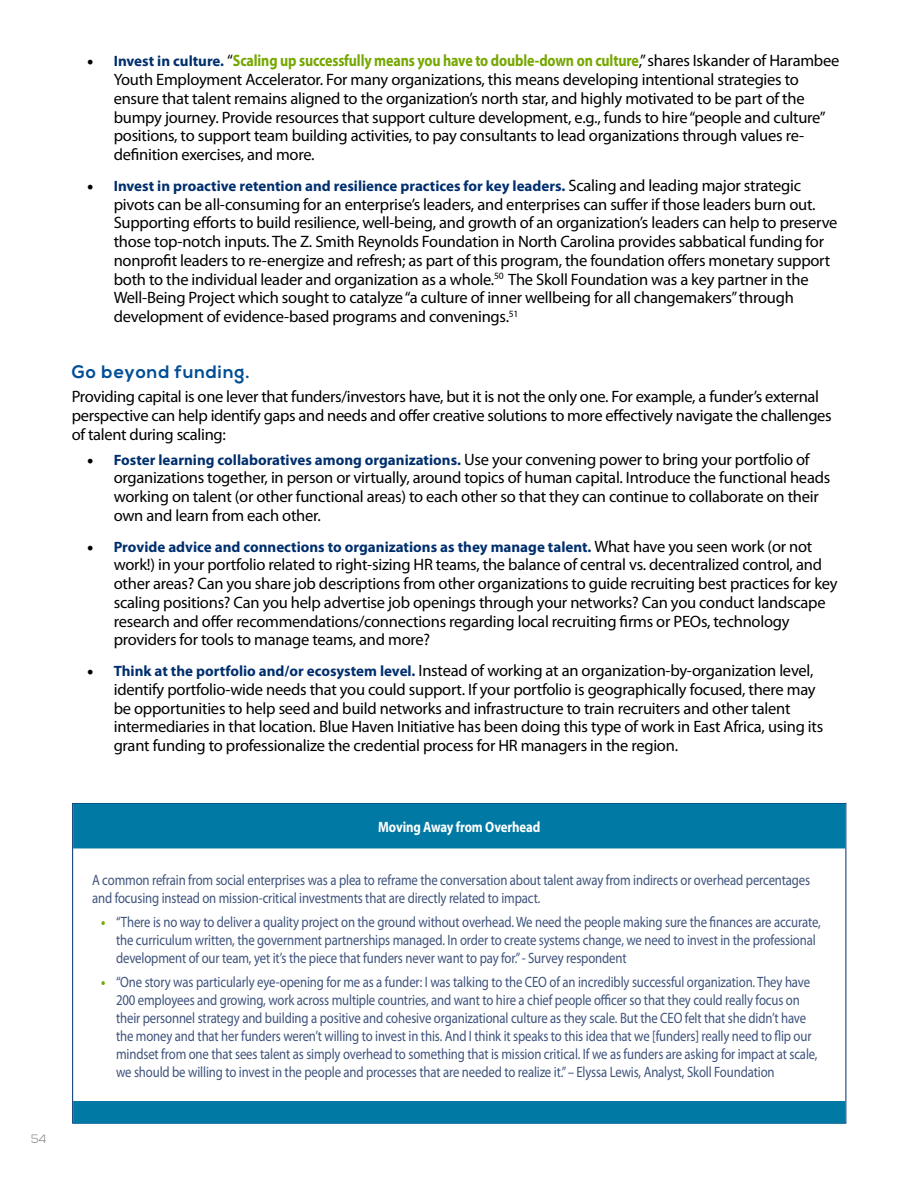
<style>
.page{position:relative;width:918px;height:1188px;background:#fff}
.page>*{position:absolute;margin:0;border:0;box-sizing:border-box;transform-origin:0 0}
.t1{font:700 18px "Nexa";letter-spacing:.05em;color:#004e95}
.t2{font:16.5px/18.8px "Myriad Pro";letter-spacing:-.015em;color:#000}
.t3{font:15px/18px "Myriad Pro";letter-spacing:-.01em;color:#3e537d;scale:.85 1}
.t4{font:700 15px "Myriad Pro";color:#002f6e}
.t5{font:700 15px "Myriad Pro";letter-spacing:-.01em;color:#fff;scale:.85 1}
.t6{font:300 12px "Nexa";color:#797a7d}
.s1{font-family:"Minion Pro";font-size:18px}
.s2{font-weight:700;font-size:15px;color:#002f6e}
.s3{font-weight:700;color:#75a700}
.s4{font-family:"Minion Pro";font-weight:400;font-size:18px;color:#000}
.s5{font-weight:400;font-size:16.5px;color:#000}
</style>
<div class="page">
<div style="left:73px;top:803px;width:772px;height:45px;background:#0079a4"></div>
<div style="left:73px;top:1101px;width:772px;height:23px;background:#0079a4"></div>
<p class="t2" style="left:114px;top:51px;width:727px;text-indent:-27px"><span class="s1">•</span> <span class="s2">Invest in culture.</span> “<span class="s3">Scaling up successfully means you have to double-down on culture</span>,” shares Iskander of Harambee Youth Employment Accelerator. For many organizations, this means developing intentional strategies to ensure that talent remains aligned to the organization’s north star, and highly motivated to be part of the bumpy journey. Provide resources that support culture development, e.g., funds to hire “people and culture” positions, to support team building activities, to pay consultants to lead organizations through values re&shy;definition exercises, and more.</p>
<p class="t4" style="left:87px;top:176px;width:716px"><span class="s4">•</span> Invest in proactive retention and resilience practices for key leaders. <span class="s5">Scaling and leading major strategic</span></p>
<p class="t2" style="left:114px;top:194px;width:725px">pivots can be all-consuming for an enterprise’s leaders, and enterprises can suffer if those leaders burn out.<br>Supporting efforts to build resilience, well-being, and growth of an organization’s leaders can help to preserve those top-notch inputs. The Z. Smith Reynolds Foundation in North Carolina provides sabbatical funding for nonprofit leaders to re-energize and refresh; as part of this program, the foundation offers monetary support both to the individual leader and organization as a whole.<sup>50</sup> The Skoll Foundation was a key partner in the Well-Being Project which sought to catalyze “a culture of inner wellbeing for all changemakers” through development of evidence-based programs and convenings.<sup>51</sup></p>
<p class="t1" style="left:72px;top:361px;width:180px">Go beyond funding.</p>
<p class="t2" style="left:72px;top:387px;width:762px">Providing capital is one lever that funders/investors have, but it is not the only one. For example, a funder’s external perspective can help identify gaps and needs and offer creative solutions to more effectively navigate the challenges of talent during scaling:</p>
<p class="t4" style="left:87px;top:450px;width:725px"><span class="s4">•</span> Foster learning collaboratives among organizations. <span class="s5">Use your convening power to bring your portfolio of</span></p>
<p class="t2" style="left:114px;top:468px;width:718px">organizations together, in person or virtually, around topics of human capital. Introduce the functional heads working on talent (or other functional areas) to each other so that they can continue to collaborate on their own and learn from each other.</p>
<p class="t4" style="left:87px;top:537px;width:727px"><span class="s4">•</span> Provide advice and connections to organizations as they manage talent. <span class="s5">What have you seen work (or not</span></p>
<p class="t2" style="left:114px;top:555px;width:725px">work!) in your portfolio related to right-sizing HR teams, the balance of central vs. decentralized control, and other areas? Can you share job descriptions from other organizations to guide recruiting best practices for key scaling positions? Can you help advertise job openings through your networks? Can you conduct landscape research and offer recommendations/connections regarding local recruiting firms or PEOs, technology providers for tools to manage teams, and more?</p>
<p class="t2" style="left:114px;top:661px;width:711px;text-indent:-27px"><span class="s1">•</span> <span class="s2">Think at the portfolio and/or ecosystem level.</span> Instead of working at an organization-by-organization level, identify portfolio-wide needs that you could support. If your portfolio is geographically focused, there may be opportunities to help seed and build networks and infrastructure to train recruiters and other talent intermediaries in that location. Blue Haven Initiative has been doing this type of work in East Africa, using its grant funding to professionalize the credential process for HR managers in the region.</p>
<p class="t6" style="left:31px;top:1132px;width:17px">54</p>
<p class="t5" style="left:378px;top:817px;width:192px">Moving Away from Overhead</p>
<p class="t3" style="left:92px;top:871px;width:846px">A common refrain from social enterprises was a plea to reframe the conversation about talent away from indirects or overhead percentages and focusing instead on mission-critical investments that are directly related to impact.</p>
<p class="t3" style="left:116px;top:913px;width:831px;text-indent:-15px"><span class="s3">•</span> “There is no way to deliver a quality project on the ground without overhead. We need the people making sure the finances are accurate, the curriculum written, the government partnerships managed. In order to create systems change, we need to invest in the professional development of our team, yet it’s the piece that funders never want to pay for.” - Survey respondent</p>
<p class="t3" style="left:116px;top:973px;width:827px;text-indent:-15px"><span class="s3">•</span> “One story was particularly eye-opening for me as a funder: I was talking to the CEO of an incredibly successful organization. They have 200 employees and growing, work across multiple countries, and want to hire a chief people officer so that they could really focus on their personnel strategy and building a positive and cohesive organizational culture as they scale. But the CEO felt that she didn’t have the money and that her funders weren’t willing to invest in this. And I think it speaks to this idea that we [funders] really need to flip our mindset from one that sees talent as simply overhead to something that is mission critical. If we as funders are asking for impact at scale, we should be willing to invest in the people and processes that are needed to realize it.” – Elyssa Lewis, Analyst, Skoll Foundation</p>
</div>
